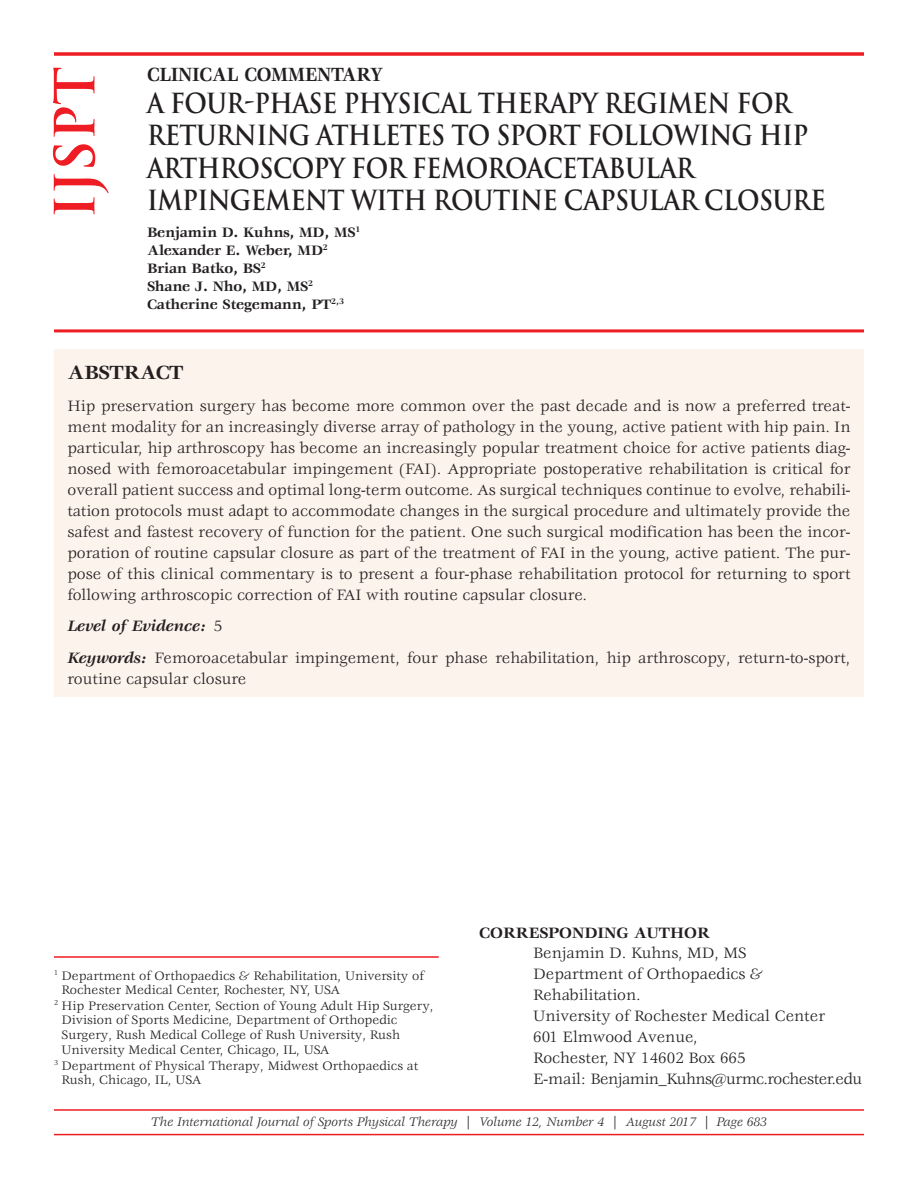
<style>
.page{position:relative;width:918px;height:1188px;background:#fff}
.page>*{position:absolute;margin:0;border:0;box-sizing:border-box;transform-origin:0 0}
.t1{font:700 54px "Trajan Pro";color:#ee1d23}
.t2{font:700 27px/32.2px "Trajan Pro";letter-spacing:-.025em;color:#231f20;scale:.9 1}
.t3{font:700 21px "Veljovic Std";letter-spacing:-.01em;color:#231f20;scale:.9 1}
.t4{font:700 21px "Veljovic Std";letter-spacing:-.01em;color:#231f20}
.t5{font:16.5px/21px "Veljovic Std";color:#231f20}
.t6{font:700 16.5px "Veljovic Std";color:#231f20}
.t7{font:700 15px/18px "Veljovic Std";letter-spacing:-.01em;color:#231f20}
.t8{font:13.5px "Veljovic Std";color:#231f20}
.t9{font:italic 13.5px "Veljovic Std";color:#231f20}
.s1{font-weight:700;font-style:italic}
</style>
<div class="page">
<hr style="left:54px;top:1109px;width:810px;height:2px;background:#ee1d23">
<hr style="left:54px;top:1134px;width:810px;height:1px;background:#ee1d23">
<div style="left:54px;top:349px;width:810px;height:347px;background:#fdf3ed"></div>
<svg style="left:54px;top:52px;width:810px;height:4px"></svg>
<hr style="left:54px;top:956px;width:385px;height:2px;background:#ee1d23">
<hr style="left:54px;top:329px;width:810px;height:3px;background:#ee1d23">
<h1 class="t1" style="left:44px;top:219px;width:154px;rotate:-90deg">IJSPT</h1>
<p class="t3" style="left:147px;top:66px;width:264px">CLINICAL COMMENTARY</p>
<h2 class="t2" style="left:147px;top:88px;width:756px">A FOUR-PHASE PHYSICAL THERAPY REGIMEN FOR RETURNING ATHLETES TO SPORT FOLLOWING HIP ARTHROSCOPY FOR FEMOROACETABULAR IMPINGEMENT WITH ROUTINE CAPSULAR CLOSURE</h2>
<p class="t7" style="left:147px;top:224px;width:215px">Benjamin D. Kuhns, MD, MS<sup>1<br></sup>Alexander E. Weber, MD<sup>2<br></sup>Brian Batko, BS<sup>2<br></sup>Shane J. Nho, MD, MS<sup>2<br></sup>Catherine Stegemann, PT<sup>2,3</sup></p>
<p class="t4" style="left:68px;top:364px;width:118px">ABSTRACT</p>
<p class="t5" style="left:68px;top:396px;width:785px;text-align:justify">Hip preservation surgery has become more common over the past decade and is now a preferred treat&shy;ment modality for an increasingly diverse array of pathology in the young, active patient with hip pain. In particular, hip arthroscopy has become an increasingly popular treatment choice for active patients diag&shy;nosed with femoroacetabular impingement (FAI). Appropriate postoperative rehabilitation is critical for overall patient success and optimal long-term outcome. As surgical techniques continue to evolve, rehabili&shy;tation protocols must adapt to accommodate changes in the surgical procedure and ultimately provide the safest and fastest recovery of function for the patient. One such surgical modification has been the incor&shy;poration of routine capsular closure as part of the treatment of FAI in the young, active patient. The pur&shy;pose of this clinical commentary is to present a four-phase rehabilitation protocol for returning to sport following arthroscopic correction of FAI with routine capsular closure.</p>
<p class="t5" style="left:68px;top:611px;width:785px;line-height:31.5px"><span class="s1">Level of Evidence:</span> 5<br><span class="s1">Keywords:</span> Femoroacetabular impingement, four phase rehabilitation, hip arthroscopy, return-to-sport,</p>
<p class="t5" style="left:68px;top:669px;width:181px">routine capsular closure</p>
<p class="t8" style="left:54px;top:970px;width:371px"><sup>1</sup> Department of Orthopaedics &amp; Rehabilitation, University of</p>
<p class="t8" style="left:62px;top:985px;width:280px">Rochester Medical Center, Rochester, NY, USA</p>
<p class="t8" style="left:54px;top:1000px;width:381px"><sup>2</sup> Hip Preservation Center, Section of Young Adult Hip Surgery,</p>
<p class="t8" style="left:62px;top:1015px;width:337px">Division of Sports Medicine, Department of Orthopedic</p>
<p class="t8" style="left:62px;top:1030px;width:340px">Surgery, Rush Medical College of Rush University, Rush</p>
<p class="t8" style="left:62px;top:1045px;width:269px">University Medical Center, Chicago, IL, USA</p>
<p class="t8" style="left:54px;top:1060px;width:366px"><sup>3</sup> Department of Physical Therapy, Midwest Orthopaedics at</p>
<p class="t8" style="left:62px;top:1075px;width:141px">Rush, Chicago, IL, USA</p>
<p class="t6" style="left:479px;top:926px;width:232px">CORRESPONDING AUTHOR</p>
<p class="t5" style="left:533px;top:944px;width:331px">Benjamin D. Kuhns, MD, MS<br>Department of Orthopaedics &amp;<br>Rehabilitation.<br>University of Rochester Medical Center<br>601 Elmwood Avenue,<br>Rochester, NY 14602 Box 665<br>E-mail: Benjamin_Kuhns@urmc.rochester.edu</p>
<p class="t9" style="left:151px;top:1117px;width:618px">The International Journal of Sports Physical Therapy | Volume 12, Number 4 | August 2017 | Page 683</p>
</div>
